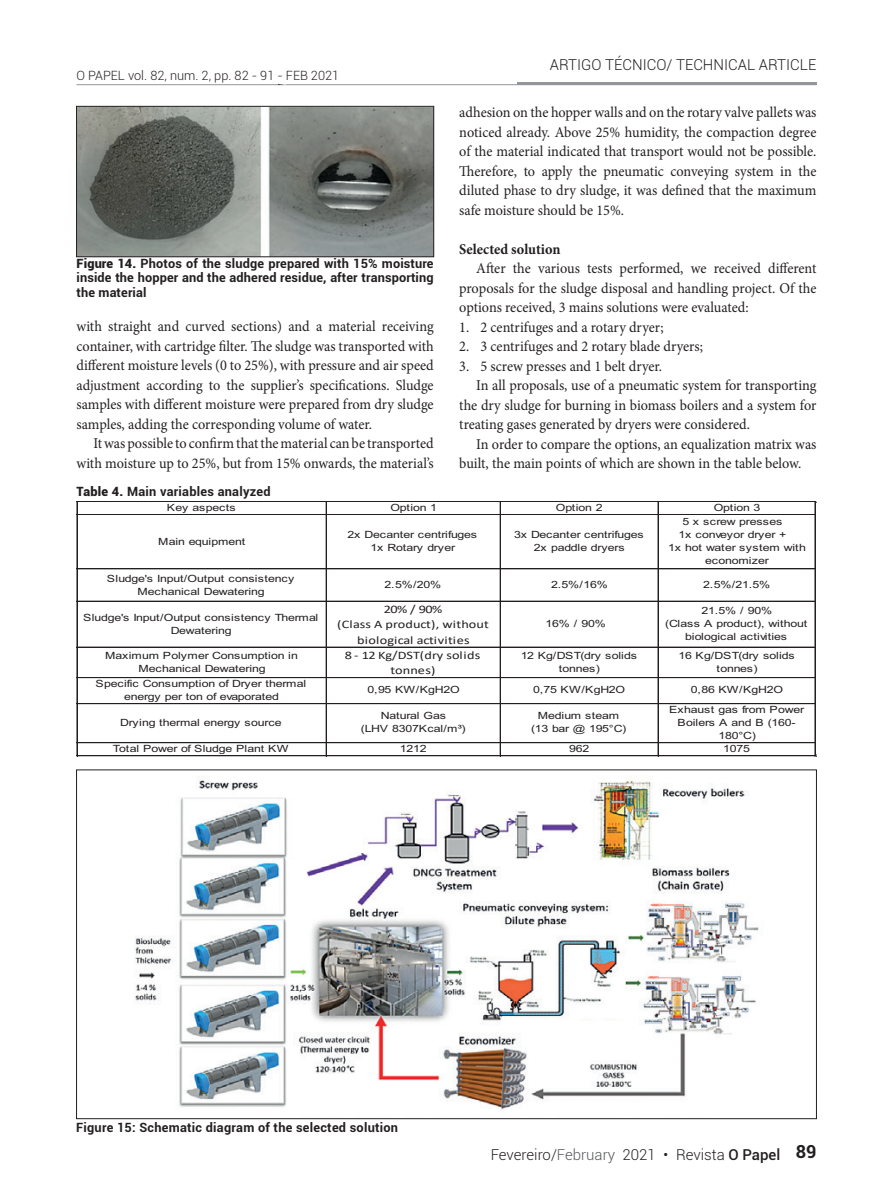
<style>
.page{position:relative;width:893px;height:1191px;background:#fff}
.page>*{position:absolute;margin:0;border:0;box-sizing:border-box;transform-origin:0 0}
.t1{font:700 18px "Roboto";color:#231f20}
.t2{font:15px/19.5px "Minion Pro";letter-spacing:-.005em;color:#231f20;text-align:justify;scale:.95 1}
.t3{font:300 15px "Roboto";color:#231f20}
.t4{font:700 15px "Minion Pro";color:#231f20;scale:.95 1}
.t5{font:700 12.75px/14.2px "Roboto";letter-spacing:.02em;color:#231f20;text-align:justify}
.t6{font:300 12.75px "Roboto";color:#231f20}
.t7{font:11.55px/15.3px "Calibri";letter-spacing:.005em;color:#231f20;text-align:center;scale:1.24 1}
.t8{font:9.9px/13px "Arial";letter-spacing:-.02em;color:#231f20;text-align:center;scale:1.24 1}
.t9{font:9.9px "Arial";color:#231f20;scale:1.24 1}
.s1{font-weight:900}
.s2{color:#57585a}
.s3{font-weight:500}
</style>
<div class="page">
<hr style="left:77px;top:84px;width:739px;height:1px;background:#939598">
<hr style="left:517px;top:82px;width:299px;height:2px;background:#939598">
<img style="left:78px;top:108px;width:354px;height:147px">
<div style="left:76px;top:106px;width:358px;height:151px;border:1px solid #231f20"></div>
<img style="left:135px;top:776px;width:624px;height:334px">
<hr style="left:77px;top:502px;width:1px;height:254px;background:#231f20">
<hr style="left:326px;top:502px;width:1px;height:254px;background:#231f20">
<hr style="left:500px;top:502px;width:1px;height:254px;background:#231f20">
<hr style="left:658px;top:502px;width:1px;height:254px;background:#231f20">
<hr style="left:815px;top:503px;width:1px;height:251px;background:#231f20">
<hr style="left:814px;top:502px;width:1px;height:252px;background:#231f20">
<hr style="left:77px;top:501px;width:737px;height:1px;background:#231f20">
<hr style="left:77px;top:514px;width:737px;height:1px;background:#231f20">
<hr style="left:77px;top:568px;width:737px;height:1px;background:#231f20">
<hr style="left:77px;top:600px;width:737px;height:1px;background:#231f20">
<hr style="left:77px;top:646px;width:737px;height:1px;background:#231f20">
<hr style="left:77px;top:677px;width:737px;height:1px;background:#231f20">
<hr style="left:77px;top:703px;width:737px;height:1px;background:#231f20">
<hr style="left:77px;top:742px;width:737px;height:1px;background:#231f20">
<hr style="left:77px;top:755px;width:737px;height:1px;background:#231f20">
<p class="t6" style="left:77px;top:67px;width:264px">O PAPEL vol. 82, num. 2, pp. 82 - 91 - FEB 2021</p>
<p class="t5" style="left:77px;top:256px;width:359px"><span class="s1">Figure 14.</span> Photos of the sludge prepared with 15% moisture inside the hopper and the adhered residue, after transporting the material</p>
<p class="t2" style="left:77px;top:317px;width:378px">with straight and curved sections) and a material receiving container, with cartridge filter. The sludge was transported with different moisture levels (0 to 25%), with pressure and air speed adjustment according to the supplier’s specifications. Sludge samples with different moisture were prepared from dry sludge samples, adding the corresponding volume of water.</p>
<p class="t2" style="left:77px;top:434px;width:378px;text-align:right">It was possible to confirm that the material can be transported with moisture up to 25%, but from 15% onwards, the material’s</p>
<p class="t5" style="left:77px;top:483px;width:196px"><span class="s1">Table 4.</span> Main variables analyzed</p>
<p class="t3" style="left:550px;top:54px;width:268px">ARTIGO TÉCNICO/ TECHNICAL ARTICLE</p>
<p class="t2" style="left:459px;top:103px;width:378px">adhesion on the hopper walls and on the rotary valve pallets was noticed already. Above 25% humidity, the compaction degree of the material indicated that transport would not be possible.<br>Therefore, to apply the pneumatic conveying system in the diluted phase to dry sludge, it was defined that the maximum safe moisture should be 15%.</p>
<p class="t4" style="left:459px;top:238px;width:108px">Selected solution</p>
<p class="t2" style="left:459px;top:259px;width:377px;text-indent:17px">After the various tests performed, we received different proposals for the sludge disposal and handling project. Of the options received, 3 mains solutions were evaluated:</p>
<p class="t2" style="left:459px;top:317px;width:217px">1. 2 centrifuges and a rotary dryer;</p>
<p class="t2" style="left:459px;top:337px;width:258px">2. 3 centrifuges and 2 rotary blade dryers;</p>
<p class="t2" style="left:459px;top:356px;width:215px">3. 5 screw presses and 1 belt dryer.</p>
<p class="t2" style="left:476px;top:376px;width:360px">In all proposals, use of a pneumatic system for transporting</p>
<p class="t2" style="left:459px;top:395px;width:377px">the dry sludge for burning in biomass boilers and a system for</p>
<p class="t2" style="left:459px;top:415px;width:307px">treating gases generated by dryers were considered.</p>
<p class="t2" style="left:476px;top:434px;width:360px">In order to compare the options, an equalization matrix was</p>
<p class="t2" style="left:459px;top:454px;width:361px">built, the main points of which are shown in the table below.</p>
<p class="t9" style="left:167px;top:501px;width:57px">Key aspects</p>
<p class="t8" style="left:390px;top:501px;width:39px">Option 1</p>
<p class="t8" style="left:556px;top:501px;width:39px">Option 2</p>
<p class="t8" style="left:714px;top:501px;width:39px">Option 3</p>
<p class="t8" style="left:158px;top:535px;width:72px">Main equipment</p>
<p class="t8" style="left:348px;top:528px;width:106px">2x Decanter centrifuges<br>1x Rotary dryer</p>
<p class="t8" style="left:514px;top:528px;width:106px">3x Decanter centrifuges<br>2x paddle dryers</p>
<p class="t8" style="left:682px;top:515px;width:82px">5 x screw presses</p>
<p class="t8" style="left:678px;top:528px;width:88px">1x conveyor dryer +</p>
<p class="t8" style="left:668px;top:541px;width:113px">1x hot water system with</p>
<p class="t8" style="left:705px;top:554px;width:53px">economizer</p>
<p class="t8" style="left:107px;top:571px;width:153px">Sludge's Input/Output consistency<br>Mechanical Dewatering</p>
<p class="t8" style="left:385px;top:577px;width:47px">2.5%/20%</p>
<p class="t8" style="left:551px;top:577px;width:47px">2.5%/16%</p>
<p class="t8" style="left:703px;top:577px;width:56px">2.5%/21.5%</p>
<p class="t8" style="left:83px;top:610px;width:191px">Sludge's Input/Output consistency Thermal<br>Dewatering</p>
<p class="t7" style="left:337px;top:601px;width:124px">20% / 90%<br>(Class A product), without biological activities</p>
<p class="t8" style="left:665px;top:603px;width:116px">21.5% / 90%<br>(Class A product), without biological activities</p>
<p class="t8" style="left:545px;top:616px;width:50px">16% / 90%</p>
<p class="t8" style="left:105px;top:649px;width:157px">Maximum Polymer Consumption in<br>Mechanical Dewatering</p>
<p class="t7" style="left:345px;top:647px;width:111px">8 - 12 Kg/DST(dry solids tonnes)</p>
<p class="t8" style="left:521px;top:649px;width:95px">12 Kg/DST(dry solids tonnes)</p>
<p class="t8" style="left:678px;top:649px;width:95px">16 Kg/DST(dry solids tonnes)</p>
<p class="t8" style="left:96px;top:677px;width:171px">Specific Consumption of Dryer thermal energy per ton of evaporated</p>
<p class="t8" style="left:368px;top:683px;width:76px">0,95 KW/KgH2O</p>
<p class="t8" style="left:533px;top:683px;width:76px">0,75 KW/KgH2O</p>
<p class="t8" style="left:691px;top:683px;width:76px">0,86 KW/KgH2O</p>
<p class="t8" style="left:120px;top:716px;width:132px">Drying thermal energy source</p>
<p class="t8" style="left:361px;top:709px;width:86px">Natural Gas<br>(LHV 8307Kcal/m³)</p>
<p class="t8" style="left:531px;top:709px;width:78px">Medium steam (13 bar @ 195°C)</p>
<p class="t8" style="left:669px;top:703px;width:110px">Exhaust gas from Power<br>Boilers A and B (160-<br>180°C)</p>
<p class="t8" style="left:113px;top:742px;width:143px">Total Power of Sludge Plant KW</p>
<p class="t8" style="left:400px;top:742px;width:23px">1212</p>
<p class="t8" style="left:569px;top:742px;width:18px">962</p>
<p class="t8" style="left:723px;top:742px;width:23px">1075</p>
<p class="t5" style="left:76px;top:1119px;width:323px">Figure 15: Schematic diagram of the selected solution</p>
<p class="t3" style="left:491px;top:1144px;width:291px">Fevereiro/<span class="s2">February</span> 2021 • Revista <span class="s3">O Papel</span></p>
<p class="t1" style="left:796px;top:1138px;width:22px">89</p>
</div>
